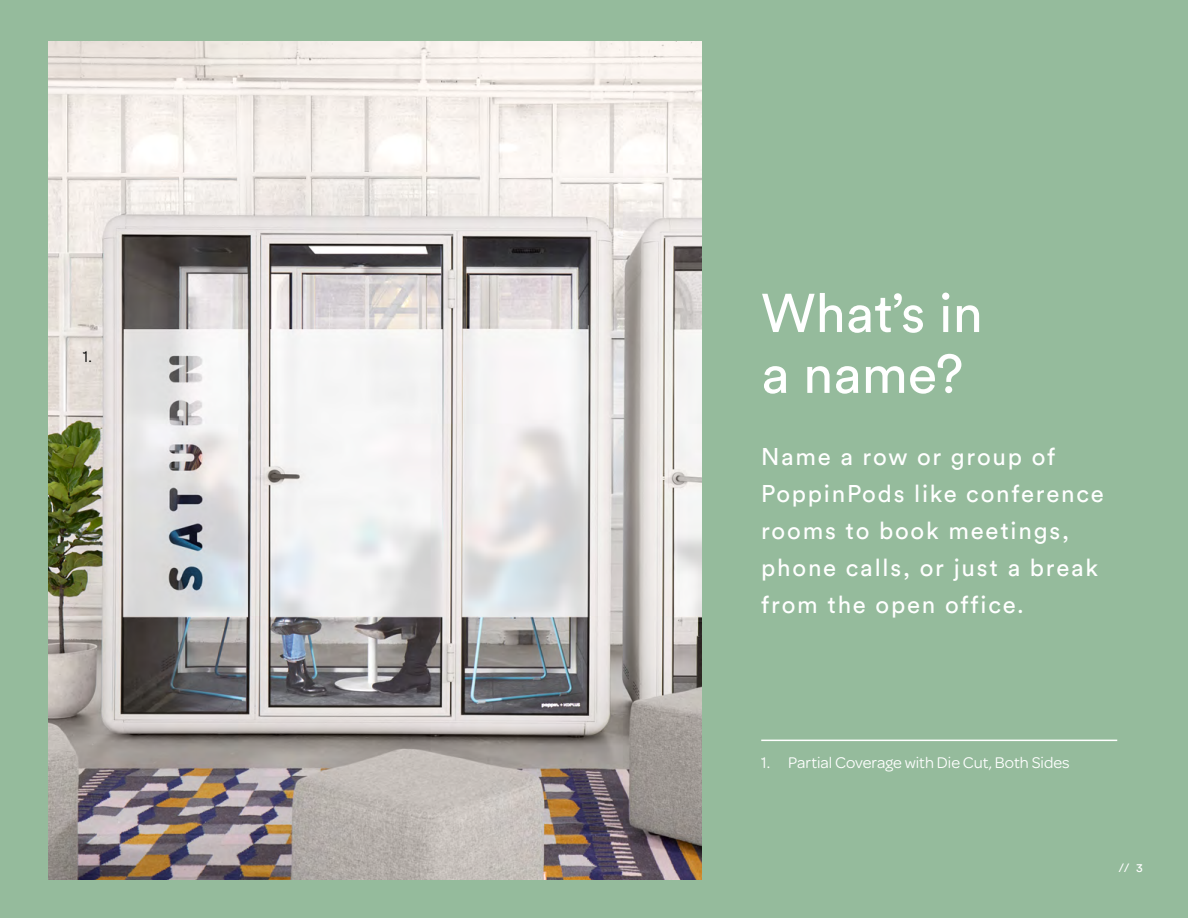
<style>
.page{position:relative;width:1188px;height:918px;background:#95bb9c}
.page>*{position:absolute;margin:0;border:0;box-sizing:border-box;transform-origin:0 0}
.t1{font:54px/60.9px "Circular Pro";color:#fff}
.t2{font:24px/36.9px "Circular Pro";letter-spacing:.075em;color:#fff}
.t3{font:16.5px "Omnes";color:#fff}
.t4{font:16.5px "Omnes";color:#000}
.t5{font:12px "Circular Pro";color:#fff}
</style>
<div class="page">
<img style="left:49px;top:41px;width:653px;height:839px">
<hr style="left:761px;top:740px;width:356px;height:1px;background:#fff">
<p class="t4" style="left:83px;top:345px;width:11px">1.</p>
<h1 class="t1" style="left:761px;top:280px;width:223px">What’s in a name?</h1>
<p class="t2" style="left:761px;top:438px;width:344px">Name a row or group of<br>PoppinPods like conference rooms to book meetings, phone calls, or just a break from the open office.</p>
<p class="t3" style="left:761px;top:751px;width:310px">1. Partial Coverage with Die Cut, Both Sides</p>
<p class="t5" style="left:1119px;top:860px;width:25px">// 3</p>
</div>
